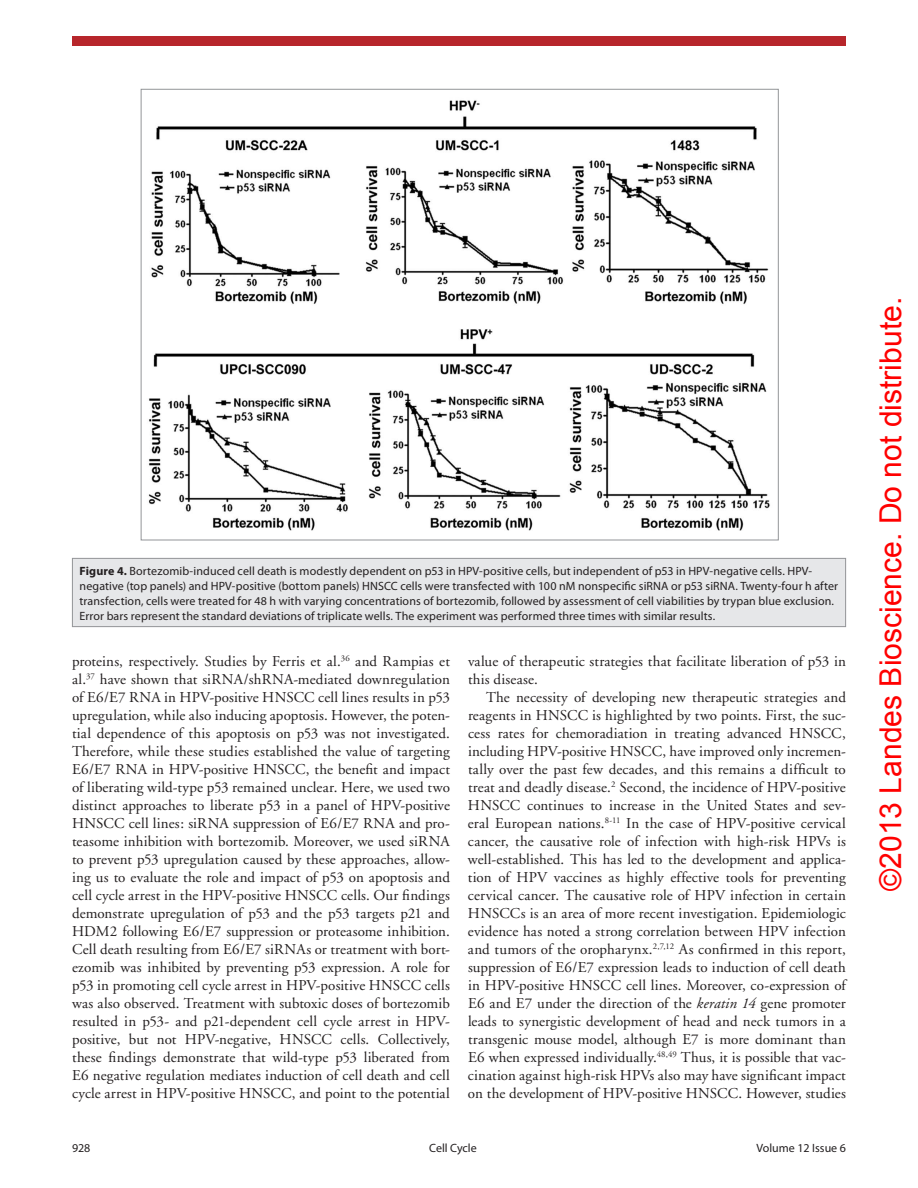
<style>
.page{position:relative;width:918px;height:1188px;background:#fff}
.page>*{position:absolute;margin:0;border:0;box-sizing:border-box;transform-origin:0 0}
.t1{font:30.15px "Arial";color:#f00}
.t2{font:15px/18px "Adobe Garamond";letter-spacing:.005em;color:#231f20;text-align:justify}
.t3{font:12px/15px "Myriad Pro";letter-spacing:.005em;color:#231f20}
.s1{font-weight:700}
.s2{font-style:italic}
</style>
<div class="page">
<div style="left:72px;top:36px;width:774px;height:10px;background:#b7262b"></div>
<div style="left:72px;top:558px;width:774px;height:69px;background:#e6e7e9"></div>
<div style="left:72px;top:558px;width:774px;height:69px;border:1px solid #939598"></div>
<img style="left:148px;top:100px;width:622px;height:431px">
<p class="t3" style="left:80px;top:563px;width:760px"><span class="s1">Figure 4.</span> Bortezomib-induced cell death is modestly dependent on p53 in HPV-positive cells, but independent of p53 in HPV-negative cells. HPV&shy;negative (top panels) and HPV-positive (bottom panels) HNSCC cells were transfected with 100 nM nonspecific siRNA or p53 siRNA. Twenty-four h after transfection, cells were treated for 48 h with varying concentrations of bortezomib, followed by assessment of cell viabilities by trypan blue exclusion.<br>Error bars represent the standard deviations of triplicate wells. The experiment was performed three times with similar results.</p>
<p class="t2" style="left:72px;top:653px;width:380px">proteins, respectively. Studies by Ferris et al.<sup>36</sup> and Rampias et al.<sup>37</sup> have shown that siRNA/shRNA-mediated downregulation of E6/E7 RNA in HPV-positive HNSCC cell lines results in p53 upregulation, while also inducing apoptosis. However, the poten&shy;tial dependence of this apoptosis on p53 was not investigated.<br>Therefore, while these studies established the value of targeting E6/E7 RNA in HPV-positive HNSCC, the benefit and impact of liberating wild-type p53 remained unclear. Here, we used two distinct approaches to liberate p53 in a panel of HPV-positive HNSCC cell lines: siRNA suppression of E6/E7 RNA and pro&shy;teasome inhibition with bortezomib. Moreover, we used siRNA to prevent p53 upregulation caused by these approaches, allow&shy;ing us to evaluate the role and impact of p53 on apoptosis and cell cycle arrest in the HPV-positive HNSCC cells. Our findings demonstrate upregulation of p53 and the p53 targets p21 and HDM2 following E6/E7 suppression or proteasome inhibition.<br>Cell death resulting from E6/E7 siRNAs or treatment with bort&shy;ezomib was inhibited by preventing p53 expression. A role for p53 in promoting cell cycle arrest in HPV-positive HNSCC cells was also observed. Treatment with subtoxic doses of bortezomib resulted in p53- and p21-dependent cell cycle arrest in HPV&shy;positive, but not HPV-negative, HNSCC cells. Collectively, these findings demonstrate that wild-type p53 liberated from E6 negative regulation mediates induction of cell death and cell cycle arrest in HPV-positive HNSCC, and point to the potential</p>
<p class="t2" style="left:468px;top:653px;width:379px">value of therapeutic strategies that facilitate liberation of p53 in this disease.</p>
<p class="t2" style="left:468px;top:689px;width:380px;text-indent:18px">The necessity of developing new therapeutic strategies and reagents in HNSCC is highlighted by two points. First, the suc&shy;cess rates for chemoradiation in treating advanced HNSCC, including HPV-positive HNSCC, have improved only incremen&shy;tally over the past few decades, and this remains a difficult to treat and deadly disease.<sup>2</sup> Second, the incidence of HPV-positive HNSCC continues to increase in the United States and sev&shy;eral European nations.<sup>8-11</sup> In the case of HPV-positive cervical cancer, the causative role of infection with high-risk HPVs is well-established. This has led to the development and applica&shy;tion of HPV vaccines as highly effective tools for preventing cervical cancer. The causative role of HPV infection in certain HNSCCs is an area of more recent investigation. Epidemiologic evidence has noted a strong correlation between HPV infection and tumors of the oropharynx.<sup>2,7,12</sup> As confirmed in this report, suppression of E6/E7 expression leads to induction of cell death in HPV-positive HNSCC cell lines. Moreover, co-expression of E6 and E7 under the direction of the <span class="s2">keratin 14</span> gene promoter leads to synergistic development of head and neck tumors in a transgenic mouse model, although E7 is more dominant than E6 when expressed individually.<sup>48,49</sup> Thus, it is possible that vac&shy;cination against high-risk HPVs also may have significant impact on the development of HPV-positive HNSCC. However, studies</p>
<p class="t3" style="left:72px;top:1140px;width:20px">928</p>
<p class="t3" style="left:429px;top:1140px;width:49px">Cell Cycle</p>
<p class="t3" style="left:757px;top:1140px;width:91px">Volume 12 Issue 6</p>
<h1 class="t1" style="left:871px;top:891px;width:595px;rotate:-90deg">©2013 Landes Bioscience. Do not distribute.</h1>
</div>
